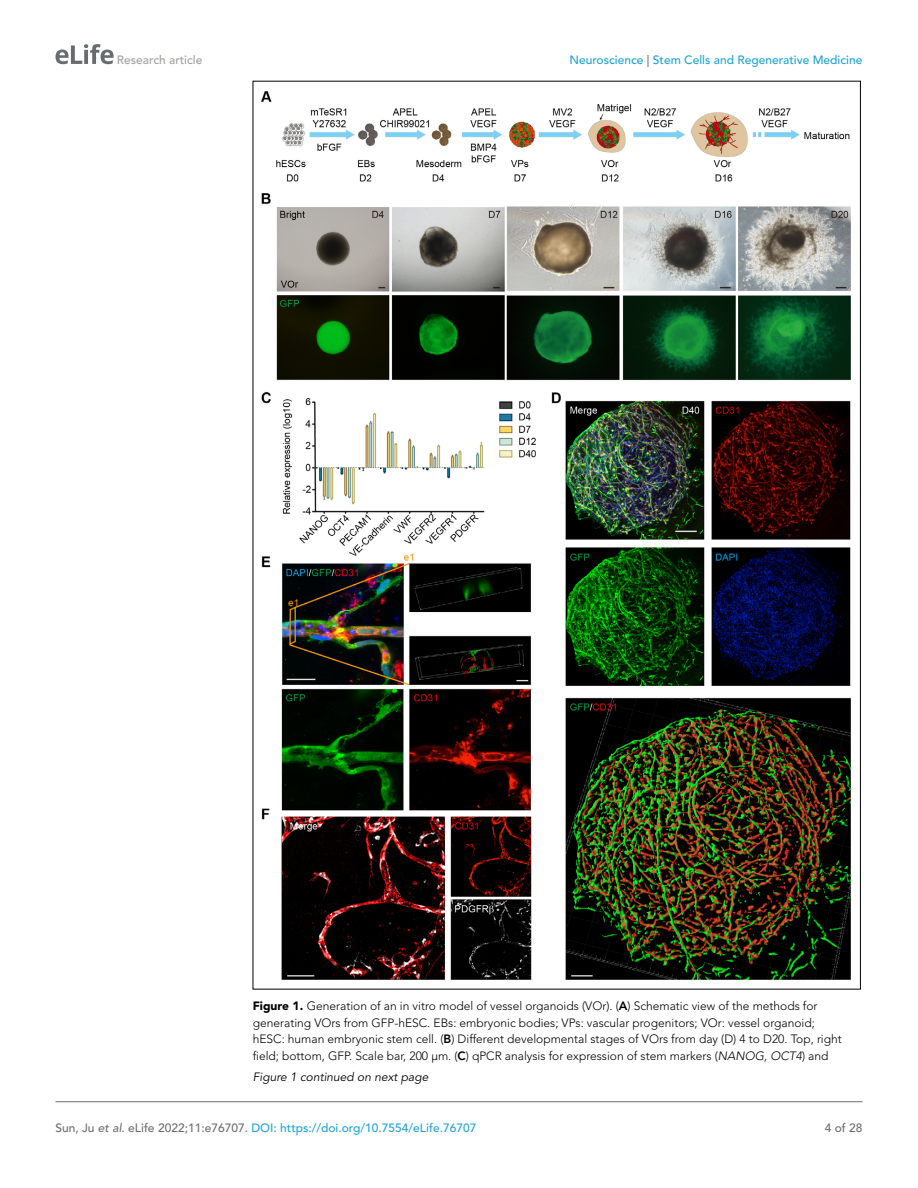
<style>
.page{position:relative;width:918px;height:1188px;background:#fff}
.page>*{position:absolute;margin:0;border:0;box-sizing:border-box;transform-origin:0 0}
.t1{font:300 12px/16.5px "Avenir LT Std";color:#000}
.t2{font:500 12px "Avenir LT Std";color:#1ea4d7}
.t3{font:italic 12px "Avenir LT Std";color:#000}
.t4{font:500 12px "Avenir LT Std";color:#a3a09f}
.t5{font:500 12px "Avenir LT Std";color:#6e6e70}
.s1{color:#6e6e70}
.s2{font-weight:900}
.s3{font-weight:800}
.s4{font-style:italic}
.s5{font-style:italic;color:#6e6e70}
</style>
<div class="page">
<svg style="left:56px;top:44px;width:58px;height:20px"></svg>
<hr style="left:56px;top:1101px;width:806px;height:1px;background:#6e6e70">
<img style="left:262px;top:91px;width:589px;height:889px">
<p class="t4" style="left:117px;top:53px;width:87px">Research article</p>
<p class="t2" style="left:570px;top:53px;width:294px">Neuroscience <span class="s1">|</span> Stem Cells and Regenerative Medicine</p>
<p class="t1" style="left:253px;top:998px;width:591px"><span class="s2">Figure 1.</span> Generation of an in vitro model of vessel organoids (VOr). (<span class="s3">A</span>) Schematic view of the methods for generating VOrs from GFP-hESC. EBs: embryonic bodies; VPs: vascular progenitors; VOr: vessel organoid; hESC: human embryonic stem cell. (<span class="s3">B</span>) Different developmental stages of VOrs from day (D) 4 to D20. Top, right field; bottom, GFP. Scale bar, 200 μm. (<span class="s3">C</span>) qPCR analysis for expression of stem markers (<span class="s4">NANOG, OCT4</span>) and</p>
<p class="t3" style="left:253px;top:1070px;width:177px">Figure 1 continued on next page</p>
<p class="t2" style="left:56px;top:1121px;width:422px"><span class="s1">Sun, Ju</span> <span class="s5">et al</span><span class="s1">. eLife 2022;11:e76707.</span> DOI: https://doi.org/10.7554/eLife.76707</p>
<p class="t5" style="left:825px;top:1121px;width:39px">4 of 28</p>
</div>
